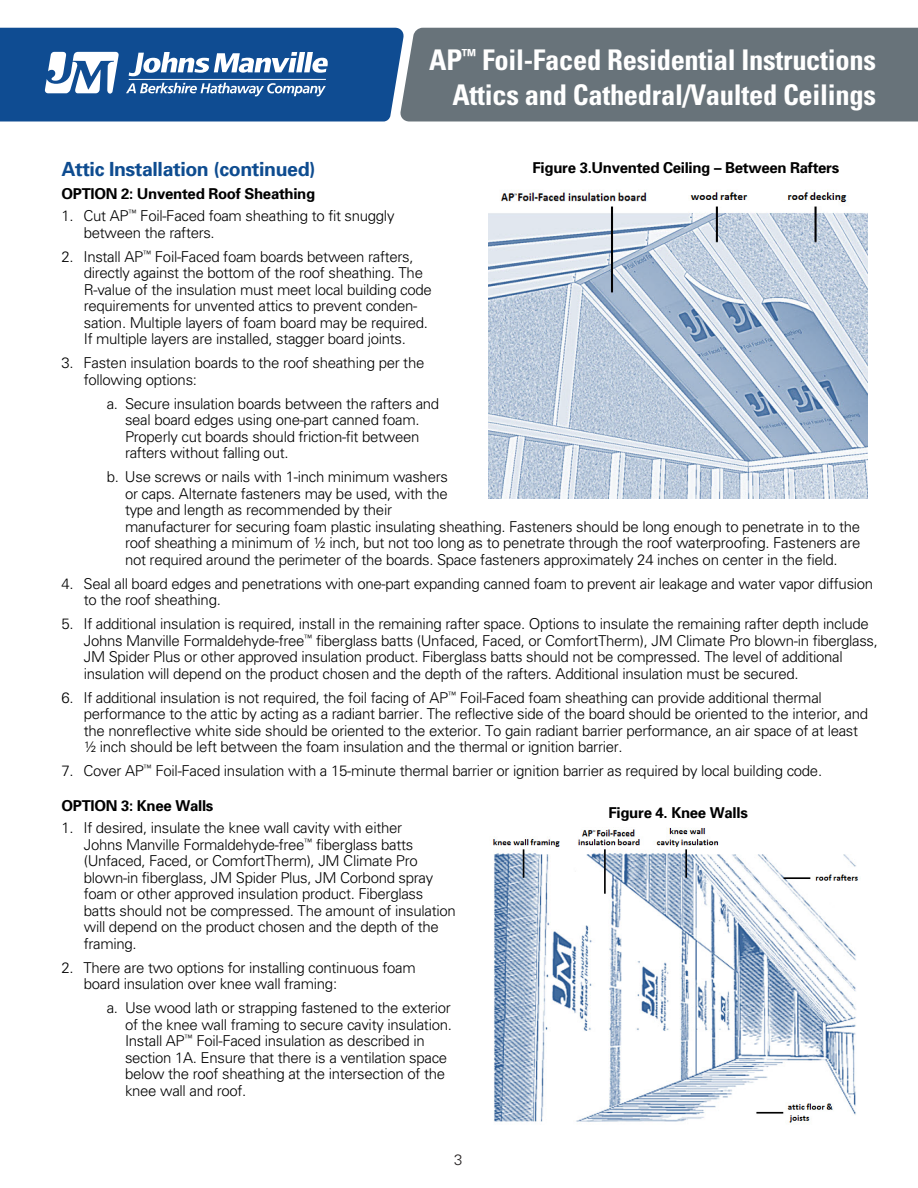
<style>
.page{position:relative;width:918px;height:1188px;background:#fff}
.page>*{position:absolute;margin:0;border:0;box-sizing:border-box;transform-origin:0 0}
.t1{font:700 condensed 28.5px/34.2px "Univers";letter-spacing:-.01em;color:#fff;text-align:right}
.t2{font:700 19.5px "Univers";letter-spacing:-.02em;color:#0e4c90}
.t3{font:300 15px/16.5px "Univers";letter-spacing:-.02em;color:#000}
.t4{font:700 15px "Univers";letter-spacing:-.02em;color:#000}
.t5{font:300 15px "Univers";color:#231f20}
</style>
<div class="page">
<div style="left:404px;top:28px;width:514px;height:94px;background:#68737a"></div>
<svg style="left:0;top:28px;width:404px;height:94px"></svg>
<hr style="left:129px;top:79px;width:197px;height:1px;background:#fff">
<img style="left:488px;top:192px;width:379px;height:307px">
<img style="left:499px;top:192px;width:148px;height:11px">
<img style="left:492px;top:828px;width:366px;height:295px">
<img style="left:580px;top:828px;width:57px;height:10px">
<h1 class="t1" style="left:429px;top:43px;width:448px">AP<sup>™</sup> Foil-Faced Residential Instructions<br>Attics and Cathedral/Vaulted Ceilings</h1>
<p class="t4" style="left:533px;top:158px;width:308px">Figure 3.Unvented Ceiling – Between Rafters</p>
<h2 class="t2" style="left:62px;top:158px;width:256px">Attic Installation (continued)</h2>
<p class="t4" style="left:62px;top:184px;width:255px">OPTION 2: Unvented Roof Sheathing</p>
<p class="t3" style="left:84px;top:208px;width:312px;text-indent:-22px">1. Cut AP<sup>™</sup> Foil-Faced foam sheathing to fit snuggly between the rafters.</p>
<p class="t3" style="left:84px;top:248px;width:350px;text-indent:-22px">2. Install AP<sup>™</sup> Foil-Faced foam boards between rafters, directly against the bottom of the roof sheathing. The R-value of the insulation must meet local building code requirements for unvented attics to prevent conden&shy;sation. Multiple layers of foam board may be required.<br>If multiple layers are installed, stagger board joints.</p>
<p class="t3" style="left:84px;top:355px;width:342px;text-indent:-22px">3. Fasten insulation boards to the roof sheathing per the following options:</p>
<p class="t3" style="left:125px;top:395px;width:316px;text-indent:-18px">a. Secure insulation boards between the rafters and seal board edges using one-part canned foam.<br>Properly cut boards should friction-fit between rafters without falling out.</p>
<p class="t3" style="left:125px;top:469px;width:737px;text-indent:-18px">b. Use screws or nails with 1-inch minimum washers<br>or caps. Alternate fasteners may be used, with the<br>type and length as recommended by their<br>manufacturer for securing foam plastic insulating sheathing. Fasteners should be long enough to penetrate in to the roof sheathing a minimum of ½ inch, but not too long as to penetrate through the roof waterproofing. Fasteners are not required around the perimeter of the boards. Space fasteners approximately 24 inches on center in the field.</p>
<p class="t3" style="left:84px;top:575px;width:791px;text-indent:-22px">4. Seal all board edges and penetrations with one-part expanding canned foam to prevent air leakage and water vapor diffusion to the roof sheathing.</p>
<p class="t3" style="left:84px;top:616px;width:796px;text-indent:-22px">5. If additional insulation is required, install in the remaining rafter space. Options to insulate the remaining rafter depth include Johns Manville Formaldehyde-free<sup>™</sup> fiberglass batts (Unfaced, Faced, or ComfortTherm), JM Climate Pro blown-in fiberglass, JM Spider Plus or other approved insulation product. Fiberglass batts should not be compressed. The level of additional insulation will depend on the product chosen and the depth of the rafters. Additional insulation must be secured.</p>
<p class="t3" style="left:84px;top:689px;width:786px;text-indent:-22px">6. If additional insulation is not required, the foil facing of AP<sup>™</sup> Foil-Faced foam sheathing can provide additional thermal performance to the attic by acting as a radiant barrier. The reflective side of the board should be oriented to the interior, and the nonreflective white side should be oriented to the exterior. To gain radiant barrier performance, an air space of at least ½ inch should be left between the foam insulation and the thermal or ignition barrier.</p>
<p class="t3" style="left:62px;top:763px;width:762px">7. Cover AP<sup>™</sup> Foil-Faced insulation with a 15-minute thermal barrier or ignition barrier as required by local building code.</p>
<p class="t4" style="left:62px;top:796px;width:153px">OPTION 3: Knee Walls</p>
<p class="t3" style="left:84px;top:820px;width:373px;text-indent:-22px">1. If desired, insulate the knee wall cavity with either<br>Johns Manville Formaldehyde-free<sup>™</sup> fiberglass batts (Unfaced, Faced, or ComfortTherm), JM Climate Pro blown-in fiberglass, JM Spider Plus, JM Corbond spray foam or other approved insulation product. Fiberglass batts should not be compressed. The amount of insulation will depend on the product chosen and the depth of the framing.</p>
<p class="t3" style="left:84px;top:959px;width:333px;text-indent:-22px">2. There are two options for installing continuous foam board insulation over knee wall framing:</p>
<p class="t3" style="left:125px;top:1000px;width:328px;text-indent:-18px">a. Use wood lath or strapping fastened to the exterior of the knee wall framing to secure cavity insulation.<br>Install AP<sup>™</sup> Foil-Faced insulation as described in section 1A. Ensure that there is a ventilation space below the roof sheathing at the intersection of the knee wall and roof.</p>
<p class="t4" style="left:608px;top:804px;width:141px">Figure 4. Knee Walls</p>
<p class="t5" style="left:454px;top:1151px;width:10px">3</p>
</div>
